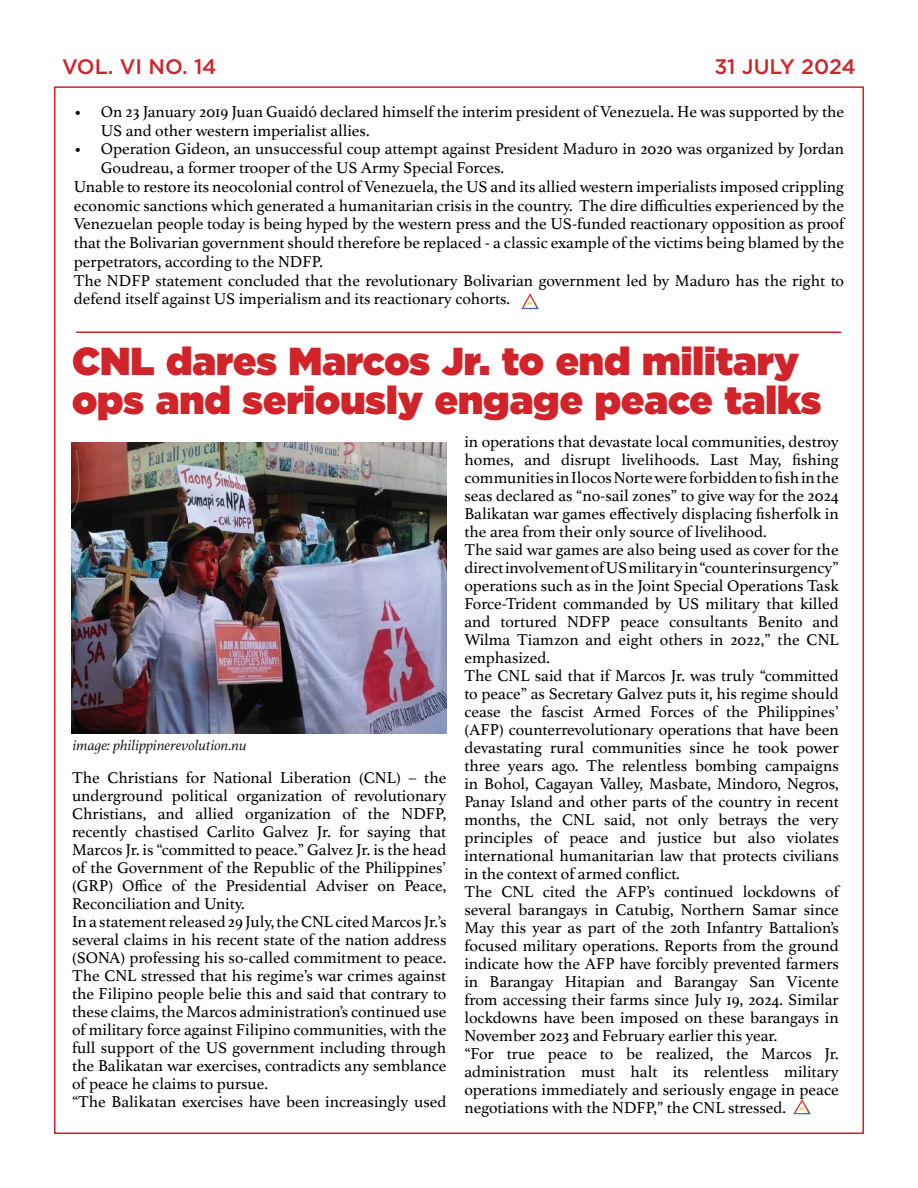
<style>
.page{position:relative;width:918px;height:1188px;background:#fff}
.page>*{position:absolute;margin:0;border:0;box-sizing:border-box;transform-origin:0 0}
.t1{font:900 39px/39px "Gotham";color:#d1232a}
.t2{font:500 21px "Gotham";color:#d1232a}
.t3{font:16.5px/18px "Athelas";color:#000}
.t4{font:italic 15px "Athelas";color:#231f20}
</style>
<div class="page">
<hr style="left:76px;top:332px;width:765px;height:1px;background:#d1232a">
<img style="left:71px;top:443px;width:375px;height:290px">
<img style="left:521px;top:294px;width:18px;height:16px">
<img style="left:793px;top:1099px;width:18px;height:16px">
<p class="t2" style="left:62px;top:53px;width:156px">VOL. VI NO. 14</p>
<p class="t2" style="left:714px;top:53px;width:143px">31 JULY 2024</p>
<p class="t3" style="left:101px;top:102px;width:745px;line-height:18.8px;text-indent:-27px">• On 23 January 2019 Juan Guaidó declared himself the interim president of Venezuela. He was supported by the<br>US and other western imperialist allies.</p>
<p class="t3" style="left:74px;top:139px;width:772px">• Operation Gideon, an unsuccessful coup attempt against President Maduro in 2020 was organized by Jordan</p>
<p class="t3" style="left:101px;top:158px;width:405px">Goudreau, a former trooper of the US Army Special Forces.</p>
<p class="t3" style="left:74px;top:177px;width:772px">Unable to restore its neocolonial control of Venezuela, the US and its allied western imperialists imposed crippling</p>
<p class="t3" style="left:74px;top:196px;width:772px">economic sanctions which generated a humanitarian crisis in the country. The dire difficulties experienced by the</p>
<p class="t3" style="left:74px;top:214px;width:772px">Venezuelan people today is being hyped by the western press and the US-funded reactionary opposition as proof</p>
<p class="t3" style="left:74px;top:233px;width:772px">that the Bolivarian government should therefore be replaced - a classic example of the victims being blamed by the</p>
<p class="t3" style="left:74px;top:252px;width:251px">perpetrators, according to the NDFP.</p>
<p class="t3" style="left:74px;top:271px;width:772px">The NDFP statement concluded that the revolutionary Bolivarian government led by Maduro has the right to</p>
<p class="t3" style="left:74px;top:289px;width:438px">defend itself against US imperialism and its reactionary cohorts.</p>
<h1 class="t1" style="left:72px;top:341px;width:751px">CNL dares Marcos Jr. to end military ops and seriously engage peace talks</h1>
<p class="t4" style="left:73px;top:733px;width:176px">image: philippinerevolution.nu</p>
<p class="t3" style="left:72px;top:768px;width:376px">The Christians for National Liberation (CNL) – the underground political organization of revolutionary Christians, and allied organization of the NDFP, recently chastised Carlito Galvez Jr. for saying that Marcos Jr. is “committed to peace.” Galvez Jr. is the head of the Government of the Republic of the Philippines’ (GRP) Office of the Presidential Adviser on Peace, Reconciliation and Unity.<br>In a statement released 29 July, the CNL cited Marcos Jr.’s several claims in his recent state of the nation address (SONA) professing his so-called commitment to peace.<br>The CNL stressed that his regime’s war crimes against the Filipino people belie this and said that contrary to these claims, the Marcos administration’s continued use of military force against Filipino communities, with the full support of the US government including through the Balikatan war exercises, contradicts any semblance of peace he claims to pursue.<br>“The Balikatan exercises have been increasingly used</p>
<p class="t3" style="left:464px;top:432px;width:376px">in operations that devastate local communities, destroy homes, and disrupt livelihoods. Last May, fishing communities in Ilocos Norte were forbidden to fish in the seas declared as “no-sail zones” to give way for the 2024<br>Balikatan war games effectively displacing fisherfolk in the area from their only source of livelihood.<br>The said war games are also being used as cover for the direct involvement of US military in “counterinsurgency” operations such as in the Joint Special Operations Task Force-Trident commanded by US military that killed and tortured NDFP peace consultants Benito and Wilma Tiamzon and eight others in 2022,” the CNL emphasized.<br>The CNL said that if Marcos Jr. was truly “committed to peace” as Secretary Galvez puts it, his regime should cease the fascist Armed Forces of the Philippines’ (AFP) counterrevolutionary operations that have been devastating rural communities since he took power three years ago. The relentless bombing campaigns in Bohol, Cagayan Valley, Masbate, Mindoro, Negros, Panay Island and other parts of the country in recent months, the CNL said, not only betrays the very principles of peace and justice but also violates international humanitarian law that protects civilians in the context of armed conflict.<br>The CNL cited the AFP’s continued lockdowns of several barangays in Catubig, Northern Samar since May this year as part of the 20th Infantry Battalion’s focused military operations. Reports from the ground indicate how the AFP have forcibly prevented farmers in Barangay Hitapian and Barangay San Vicente from accessing their farms since July 19, 2024. Similar lockdowns have been imposed on these barangays in November 2023 and February earlier this year.<br>“For true peace to be realized, the Marcos Jr. administration must halt its relentless military operations immediately and seriously engage in peace negotiations with the NDFP,” the CNL stressed.</p>
</div>
